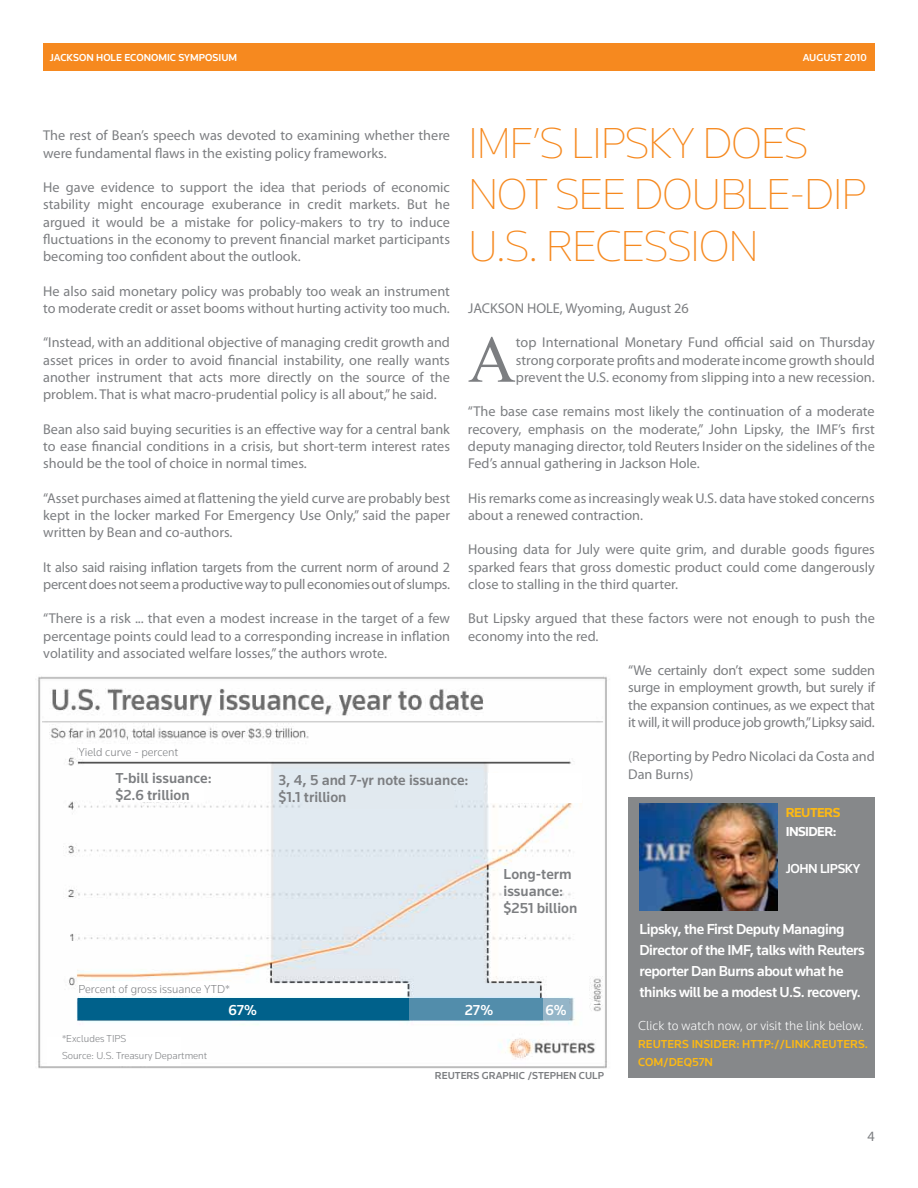
<style>
.page{position:relative;width:918px;height:1188px;background:#fff}
.page>*{position:absolute;margin:0;border:0;box-sizing:border-box;transform-origin:0 0}
.t1{font:66.3px "Times New Roman";color:#7c7e81}
.t2{font:200 45px/51.8px "Knowledge";letter-spacing:-.03em;color:#f6891f}
.t3{font:500 15px/21px "Knowledge";letter-spacing:-.03em;color:#fff}
.t4{font:500 15px/17.2px "Knowledge";color:#7c7e81}
.t5{font:14.25px/17.2px "Myriad Pro";color:#7c7e81;text-align:justify}
.t6{font:14.25px/17.2px "Myriad Pro";letter-spacing:-.02em;color:#7c7e81}
.t7{font:300 13.5px "Knowledge";color:#fff}
.t8{font:500 13.5px "Knowledge";color:#fff}
.t9{font:700 13.5px "Knowledge";letter-spacing:-.04em;color:#fff}
.t10{font:700 13.5px "Knowledge";letter-spacing:-.04em;color:#fdb913}
.t11{font:500 12px/18px "Knowledge";color:#fdb913}
.t12{font:300 12px "Knowledge";color:#7c7e81}
.t13{font:300 10.5px/17.2px "Knowledge";color:#7c7e81}
.t14{font:500 10.5px "Knowledge";color:#fff}
.t15{font:500 10.5px "Knowledge";color:#7c7e81}
</style>
<div class="page">
<div style="left:43px;top:43px;width:832px;height:28px;background:#f6891f"></div>
<div style="left:628px;top:797px;width:247px;height:281px;background:#86888a"></div>
<img style="left:639px;top:804px;width:139px;height:107px">
<img style="left:38px;top:676px;width:569px;height:393px">
<div style="left:543px;top:999px;width:26px;height:21px;background:#94b5c8"></div>
<div style="left:409px;top:999px;width:134px;height:21px;background:#528dab"></div>
<div style="left:78px;top:999px;width:331px;height:21px;background:#00618b"></div>
<div style="left:122px;top:774px;width:82px;height:28px;background:#fff"></div>
<div style="left:303px;top:774px;width:151px;height:35px;background:#e1e9ef"></div>
<div style="left:488px;top:774px;width:93px;height:29px;background:#fff"></div>
<div style="left:47px;top:1037px;width:134px;height:29px;background:#fff"></div>
<div style="left:78px;top:981px;width:150px;height:14px;background:#fff"></div>
<div style="left:78px;top:744px;width:96px;height:14px;background:#fff"></div>
<p class="t14" style="left:50px;top:51px;width:189px">jackson hole economic symposium</p>
<p class="t14" style="left:803px;top:51px;width:65px">august 2010</p>
<h2 class="t2" style="left:468px;top:116px;width:380px">IMF’S LIPSKY DOES<br>NOT SEE DOU BLE-DIP<br>U.S. RECESSION</h2>
<p class="t5" style="left:43px;top:127px;width:408px">The rest of Bean’s speech was devoted to examining whether there were fundamental flaws in the existing policy frameworks.</p>
<p class="t5" style="left:43px;top:178px;width:408px">He gave evidence to support the idea that periods of economic stability might encourage exuberance in credit markets. But he argued it would be a mistake for policy-makers to try to induce fluctuations in the economy to prevent financial market participants becoming too confident about the outlook.</p>
<p class="t5" style="left:43px;top:282px;width:408px">He also said monetary policy was probably too weak an instrument to moderate credit or asset booms without hurting activity too much.</p>
<p class="t5" style="left:43px;top:334px;width:408px">“Instead, with an additional objective of managing credit growth and asset prices in order to avoid financial instability, one really wants another instrument that acts more directly on the source of the problem. That is what macro-prudential policy is all about,”he said.</p>
<p class="t5" style="left:43px;top:420px;width:408px">Bean also said buying securities is an effective way for a central bank to ease financial conditions in a crisis, but short-term interest rates should be the tool of choice in normal times.</p>
<p class="t5" style="left:43px;top:489px;width:408px">“Asset purchases aimed at flattening the yield curve are probably best kept in the locker marked For Emergency Use Only,” said the paper written by Bean and co-authors.</p>
<p class="t6" style="left:43px;top:558px;width:408px">It also said raising inflation targets from the current norm of around 2 percentdoesnotseemaproductivewaytopulleconomiesoutofslumps.</p>
<p class="t5" style="left:43px;top:610px;width:408px">“There is a risk ... that even a modest increase in the target of a few percentage points could lead to a corresponding increase in inflation volatility and associated welfare losses,”the authors wrote.</p>
<p class="t5" style="left:468px;top:299px;width:222px">JACKSON HOLE, Wyoming, August 26</p>
<h1 class="t1" style="left:468px;top:315px;width:49px">A</h1>
<p class="t5" style="left:516px;top:334px;width:360px">top International Monetary Fund official said on Thursday strong corporate profits and moderate income growth should prevent the U.S. economy from slipping into a new recession.</p>
<p class="t5" style="left:468px;top:403px;width:408px">“The base case remains most likely the continuation of a moderate recovery, emphasis on the moderate,” John Lipsky, the IMF’s first deputy managing director, told Reuters Insider on the sidelines of the Fed’s annual gathering in Jackson Hole.</p>
<p class="t5" style="left:468px;top:489px;width:408px">His remarks come as increasingly weak U.S. data have stoked concerns about a renewed contraction.</p>
<p class="t5" style="left:468px;top:541px;width:408px">Housing data for July were quite grim, and durable goods figures sparked fears that gross domestic product could come dangerously close to stalling in the third quarter.</p>
<p class="t5" style="left:468px;top:610px;width:408px">But Lipsky argued that these factors were not enough to push the economy into the red.</p>
<p class="t5" style="left:628px;top:662px;width:248px">“We certainly don’t expect some sudden surge in employment growth, but surely if the expansion continues, as we expect that itwill, itwillproduce jobgrowth,”Lipksy said.</p>
<p class="t5" style="left:628px;top:748px;width:248px">(Reporting by Pedro Nicolaci da Costa and<br>Dan Burns)</p>
<p class="t12" style="left:78px;top:745px;width:102px">Yield curve - percent</p>
<p class="t4" style="left:115px;top:769px;width:98px">T-bill issuance: $2.6 trillion</p>
<p class="t4" style="left:279px;top:771px;width:192px">3, 4, 5 and 7-yr note issuance: $1.1 trillion</p>
<p class="t4" style="left:504px;top:865px;width:75px">Long-term issuance: $251 billion</p>
<p class="t12" style="left:78px;top:981px;width:153px">Percent of gross issuance YTD*</p>
<p class="t13" style="left:62px;top:1029px;width:147px">*Excludes TIPS<br>Source: U.S. Treasury Department</p>
<p class="t3" style="left:228px;top:999px;width:30px">67%</p>
<p class="t3" style="left:465px;top:999px;width:30px">27%</p>
<p class="t3" style="left:546px;top:999px;width:23px">6%</p>
<p class="t15" style="left:435px;top:1069px;width:8px">REUTERS</p>
<p class="t15" style="left:482px;top:1069px;width:124px">graphic /stephen culp</p>
<p class="t10" style="left:786px;top:804px;width:56px">REUTERS</p>
<p class="t9" style="left:786px;top:823px;width:52px">INSIDER:</p>
<p class="t8" style="left:786px;top:861px;width:9px">JOHN</p>
<p class="t8" style="left:820px;top:861px;width:8px">LIPSKY</p>
<p class="t3" style="left:640px;top:918px;width:227px">Lipsky, the First Deputy Managing Director of the IMF, talks with Reuters reporter Dan Burns about what he thinks will be a modest U.S. recovery.</p>
<p class="t7" style="left:638px;top:1017px;width:228px">Click to watch now, or visit the link below.</p>
<p class="t11" style="left:638px;top:1035px;width:232px">Reuters Insider: http://link.reuters. com/DEQ57N</p>
<p class="t5" style="left:867px;top:1127px;width:9px">4</p>
</div>
